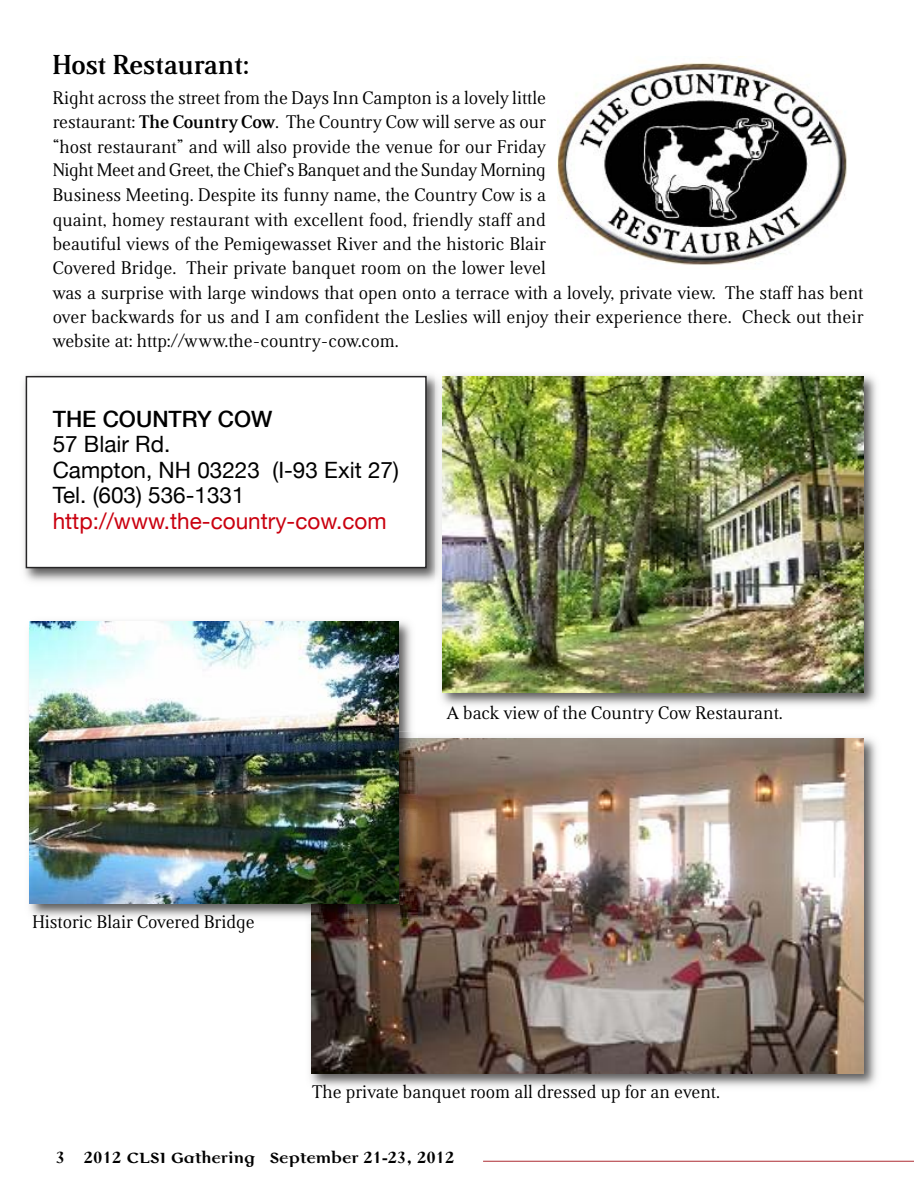
<style>
.page{position:relative;width:914px;height:1184px;background:#fff}
.page>*{position:absolute;margin:0;border:0;box-sizing:border-box;transform-origin:0 0}
.t1{font:700 27px "Alita";color:#000}
.t2{font:22.5px/25.5px "Helvetica Neue";color:#000}
.t3{font:22.5px "Helvetica Neue";color:#ca000f}
.t4{font:500 22.5px "Helvetica Neue";color:#000}
.t5{font:18px/24.3px "Alita";color:#000;text-align:justify}
.t6{font:700 18px "Colmcille MT Std";color:#000}
.s1{font-weight:700}
</style>
<div class="page">
<img style="left:24px;top:374px;width:411px;height:208px">
<div style="left:27px;top:377px;width:398px;height:190px;background:#fff"></div>
<div style="left:26px;top:376px;width:400px;height:192px;border:2px solid #272627"></div>
<img style="left:310px;top:737px;width:567px;height:350px">
<img style="left:311px;top:739px;width:552px;height:334px">
<img style="left:435px;top:375px;width:442px;height:331px">
<img style="left:442px;top:377px;width:421px;height:315px">
<img style="left:29px;top:621px;width:389px;height:302px">
<img style="left:30px;top:621px;width:368px;height:282px">
<img style="left:557px;top:63px;width:290px;height:202px">
<svg style="left:483px;top:1160px;width:430px;height:2px"></svg>
<h1 class="t1" style="left:53px;top:49px;width:198px">Host Restaurant:</h1>
<p class="t5" style="left:53px;top:86px;width:494px;line-height:23.9px">Right across the street from the Days Inn Campton is a lovely little restaurant: <span class="s1">The Country Cow</span>. The Country Cow will serve as our “host restaurant” and will also provide the venue for our Friday Night Meet and Greet, the Chief’s Banquet and the Sunday Morning</p>
<p class="t5" style="left:53px;top:183px;width:812px;text-align:left">Business Meeting. Despite its funny name, the Country Cow is a<br>quaint, homey restaurant with excellent food, friendly staff and<br>beautiful views of the Pemigewasset River and the historic Blair<br>Covered Bridge. Their private banquet room on the lower level<br>was a surprise with large windows that open onto a terrace with a lovely, private view. The staff has bent over backwards for us and I am confident the Leslies will enjoy their experience there. Check out their website at: http://www.the-country-cow.com.</p>
<p class="t4" style="left:53px;top:405px;width:221px">THE COUNTRY COW</p>
<p class="t2" style="left:53px;top:431px;width:347px">57 Blair Rd.<br>Campton, NH 03223 (I-93 Exit 27)<br>Tel. (603) 536-1331</p>
<p class="t3" style="left:53px;top:507px;width:335px">http://www.the-country-cow.com</p>
<p class="t5" style="left:446px;top:701px;width:337px">A back view of the Country Cow Restaurant.</p>
<p class="t5" style="left:32px;top:910px;width:224px">Historic Blair Covered Bridge</p>
<p class="t5" style="left:312px;top:1080px;width:408px">The private banquet room all dressed up for an event.</p>
<p class="t6" style="left:56px;top:1150px;width:400px">3 2012 CLSI Gathering September 21-23, 2012</p>
</div>
